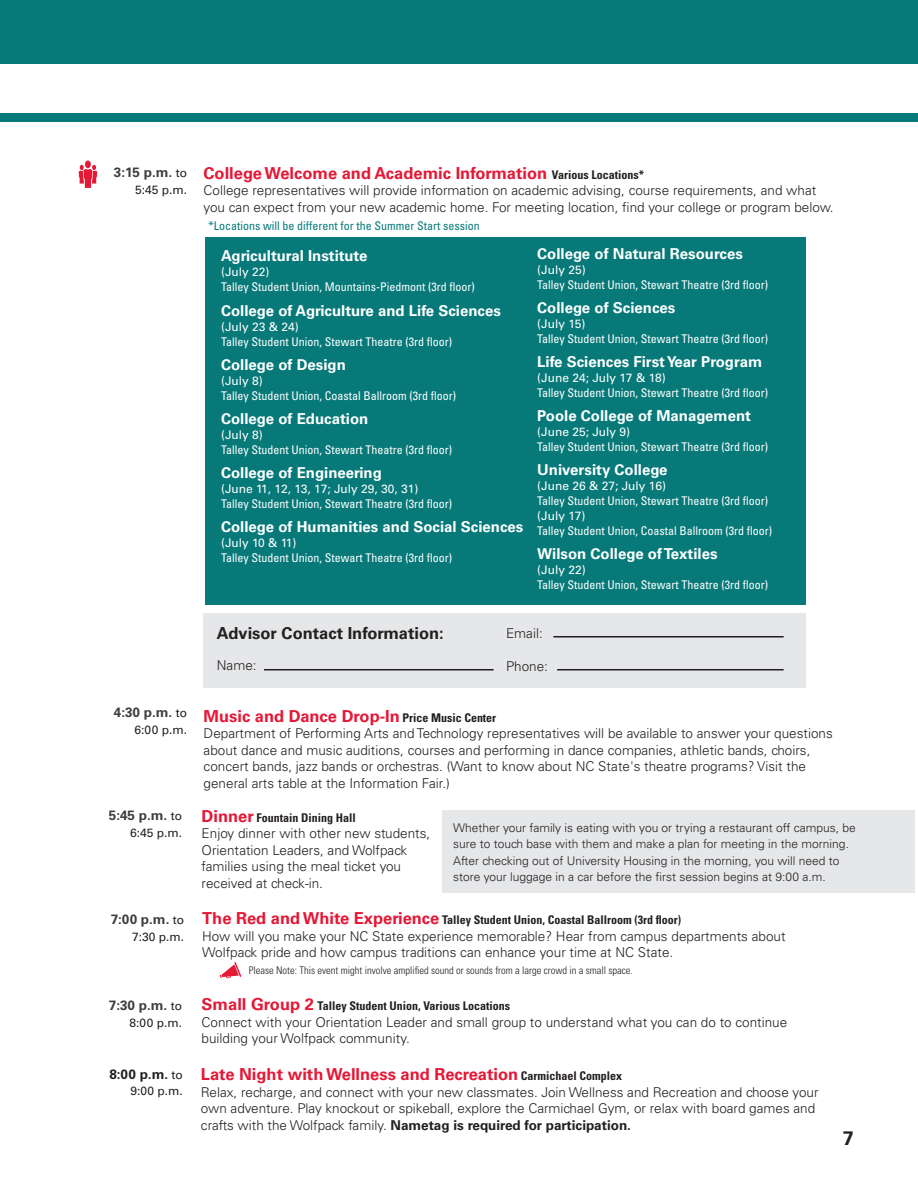
<style>
.page{position:relative;width:918px;height:1188px;background:#fff}
.page>*{position:absolute;margin:0;border:0;box-sizing:border-box;transform-origin:0 0}
.t1{font:700 19.5px "Univers LT Std";color:#231f20}
.body_text{font:700 16.5px "Univers LT Std";color:#e51836}
.body_text-2{font:700 16.5px "Univers LT Std";color:#231f20}
.body_text-3{font:700 15px "Univers LT Std";color:#fff}
.body_text-4{font:300 13.5px/16.5px "Univers LT Std";color:#231f20}
.t2{font:700 13.5px "Univers LT Std";color:#3e3e3f}
.t3{font:700 13.5px "Univers LT Std";color:#231f20}
.body_text-5{font:condensed 12px "Univers LT Std";color:#fff}
.body_text-6{font:300 12px/16.5px "Univers LT Std";color:#231f20}
.body_text-7{font:12px "Univers LT Std";color:#fff}
.body_text-8{font:700 condensed 12px "Univers LT Std";color:#231f20}
.body_text-9{font:condensed 12px "Univers LT Std";color:#077979}
.t4{font:12px "Univers LT Std";letter-spacing:.02em;color:#231f20}
.body_text-10{font:300 condensed 10.5px "Univers LT Std";color:#231f20}
.s1{font-weight:400;font-size:12px;color:#231f20}
.s2{font-stretch:condensed;font-size:12px;color:#231f20}
.s3{font-stretch:normal;font-size:16.5px;color:#e51836}
.s4{font-weight:400;font-size:12px}
.s5{font-weight:700}
</style>
<div class="page">
<div style="left:0;top:0;width:918px;height:63px;background:#077979"></div>
<div style="left:0;top:113px;width:918px;height:9px;background:#077979"></div>
<div style="left:203px;top:614px;width:603px;height:74px;background:#e6e7e9"></div>
<hr style="left:264px;top:669px;width:230px;height:1px;background:#231f20">
<hr style="left:553px;top:636px;width:231px;height:2px;background:#231f20">
<hr style="left:557px;top:669px;width:227px;height:1px;background:#231f20">
<svg style="left:79px;top:165px;width:18px;height:23px"></svg>
<div style="left:85px;top:161px;width:6px;height:7px;background:#e51836;border-radius:50%"></div>
<div style="left:442px;top:811px;width:473px;height:82px;background:#e6e7e9"></div>
<svg style="left:220px;top:962px;width:21px;height:16px"></svg>
<div style="left:205px;top:237px;width:601px;height:368px;background:#077979"></div>
<p class="t2" style="left:114px;top:164px;width:75px">3:15 p.m. <span class="s1">to</span></p>
<p class="t4" style="left:135px;top:182px;width:54px">5:45 p.m.</p>
<p class="body_text" style="left:204px;top:163px;width:442px">College Welcome and Academic Information <span class="s2">Various Locations*</span></p>
<p class="body_text-4" style="left:204px;top:182px;width:632px">College representatives will provide information on academic advising, course requirements, and what you can expect from your new academic home. For meeting location, find your college or program below.</p>
<p class="body_text-9" style="left:209px;top:218px;width:273px">*Locations will be different for the Summer Start session</p>
<p class="body_text-3" style="left:221px;top:247px;width:148px">Agricultural Institute</p>
<p class="body_text-7" style="left:221px;top:265px;width:50px">(July 22)</p>
<p class="body_text-5" style="left:221px;top:279px;width:255px">Talley Student Union, Mountains-Piedmont (3rd floor)</p>
<p class="body_text-3" style="left:221px;top:302px;width:281px">College of Agriculture and Life Sciences</p>
<p class="body_text-7" style="left:221px;top:320px;width:79px">(July 23 &amp; 24)</p>
<p class="body_text-5" style="left:221px;top:335px;width:233px">Talley Student Union, Stewart Theatre (3rd floor)</p>
<p class="body_text-3" style="left:221px;top:356px;width:126px">College of Design</p>
<p class="body_text-7" style="left:221px;top:374px;width:43px">(July 8)</p>
<p class="body_text-5" style="left:221px;top:389px;width:236px">Talley Student Union, Coastal Ballroom (3rd floor)</p>
<p class="body_text-3" style="left:221px;top:410px;width:149px">College of Education</p>
<p class="body_text-7" style="left:221px;top:428px;width:43px">(July 8)</p>
<p class="body_text-5" style="left:221px;top:443px;width:233px">Talley Student Union, Stewart Theatre (3rd floor)</p>
<p class="body_text-3" style="left:221px;top:464px;width:162px">College of Engineering</p>
<p class="body_text-7" style="left:221px;top:482px;width:199px">(June 11, 12, 13, 17; July 29, 30, 31)</p>
<p class="body_text-5" style="left:221px;top:497px;width:233px">Talley Student Union, Stewart Theatre (3rd floor)</p>
<p class="body_text-3" style="left:221px;top:518px;width:304px">College of Humanities and Social Sciences</p>
<p class="body_text-7" style="left:221px;top:536px;width:77px">(July 10 &amp; 11)</p>
<p class="body_text-5" style="left:221px;top:551px;width:233px">Talley Student Union, Stewart Theatre (3rd floor)</p>
<p class="body_text-3" style="left:537px;top:245px;width:207px">College of Natural Resources</p>
<p class="body_text-7" style="left:537px;top:263px;width:50px">(July 25)</p>
<p class="body_text-5" style="left:537px;top:278px;width:233px">Talley Student Union, Stewart Theatre (3rd floor)</p>
<p class="body_text-3" style="left:537px;top:299px;width:140px">College of Sciences</p>
<p class="body_text-7" style="left:537px;top:317px;width:50px">(July 15)</p>
<p class="body_text-5" style="left:537px;top:332px;width:233px">Talley Student Union, Stewart Theatre (3rd floor)</p>
<p class="body_text-3" style="left:537px;top:353px;width:226px">Life Sciences First Year Program</p>
<p class="body_text-7" style="left:537px;top:371px;width:130px">(June 24; July 17 &amp; 18)</p>
<p class="body_text-5" style="left:537px;top:386px;width:233px">Talley Student Union, Stewart Theatre (3rd floor)</p>
<p class="body_text-3" style="left:537px;top:407px;width:215px">Poole College of Management</p>
<p class="body_text-7" style="left:537px;top:425px;width:94px">(June 25; July 9)</p>
<p class="body_text-5" style="left:537px;top:440px;width:233px">Talley Student Union, Stewart Theatre (3rd floor)</p>
<p class="body_text-3" style="left:537px;top:461px;width:132px">University College</p>
<p class="body_text-7" style="left:537px;top:479px;width:130px">(June 26 &amp; 27; July 16)</p>
<p class="body_text-5" style="left:537px;top:494px;width:233px">Talley Student Union, Stewart Theatre (3rd floor)</p>
<p class="body_text-7" style="left:537px;top:509px;width:50px">(July 17)</p>
<p class="body_text-5" style="left:537px;top:524px;width:236px">Talley Student Union, Coastal Ballroom (3rd floor)</p>
<p class="body_text-3" style="left:537px;top:545px;width:182px">Wilson College of Textiles</p>
<p class="body_text-7" style="left:537px;top:563px;width:50px">(July 22)</p>
<p class="body_text-5" style="left:537px;top:578px;width:233px">Talley Student Union, Stewart Theatre (3rd floor)</p>
<p class="body_text-2" style="left:217px;top:623px;width:228px">Advisor Contact Information:</p>
<p class="body_text-4" style="left:506px;top:625px;width:38px">Email:</p>
<p class="body_text-4" style="left:506px;top:658px;width:44px">Phone:</p>
<p class="body_text-4" style="left:217px;top:657px;width:41px">Name:</p>
<p class="t2" style="left:114px;top:704px;width:75px">4:30 p.m. <span class="s1">to</span></p>
<p class="t4" style="left:135px;top:722px;width:54px">6:00 p.m.</p>
<p class="body_text" style="left:204px;top:706px;width:294px">Music and Dance Drop-In <span class="s2">Price Music Center</span></p>
<p class="body_text-4" style="left:204px;top:725px;width:631px">Department of Performing Arts and Technology representatives will be available to answer your questions about dance and music auditions, courses and performing in dance companies, athletic bands, choirs, concert bands, jazz bands or orchestras. (Want to know about NC State's theatre programs? Visit the general arts table at the Information Fair.)</p>
<p class="t2" style="left:109px;top:808px;width:75px">5:45 p.m. <span class="s1">to</span></p>
<p class="t4" style="left:130px;top:826px;width:54px">6:45 p.m.</p>
<p class="body_text-8" style="left:202px;top:810px;width:156px"><span class="s3">Dinner</span> Fountain Dining Hall</p>
<p class="body_text-4" style="left:202px;top:825px;width:230px">Enjoy dinner with other new students,<br>Orientation Leaders, and Wolfpack families using the meal ticket you received at check-in.</p>
<p class="body_text-6" style="left:453px;top:819px;width:404px">Whether your family is eating with you or trying a restaurant off campus, be sure to touch base with them and make a plan for meeting in the morning.<br>After checking out of University Housing in the morning, you will need to store your luggage in a car before the first session begins at 9:00 a.m.</p>
<p class="t2" style="left:111px;top:911px;width:75px">7:00 p.m. <span class="s1">to</span></p>
<p class="t4" style="left:132px;top:929px;width:54px">7:30 p.m.</p>
<p class="body_text-8" style="left:202px;top:912px;width:480px"><span class="s3">The Red and White Experience</span> Talley Student Union, Coastal Ballroom (3rd floor)</p>
<p class="body_text-4" style="left:202px;top:927px;width:585px">How will you make your NC State experience memorable? Hear from campus departments about<br>Wolfpack pride and how campus traditions can enhance your time at NC State.</p>
<p class="body_text-10" style="left:249px;top:964px;width:386px">Please Note: This event might involve amplified sound or sounds from a large crowd in a small space.</p>
<p class="t2" style="left:109px;top:998px;width:75px">7:30 p.m. <span class="s1">to</span></p>
<p class="t4" style="left:130px;top:1015px;width:54px">8:00 p.m.</p>
<p class="body_text-8" style="left:202px;top:999px;width:310px"><span class="s3">Small Group 2</span> Talley Student Union, Various Locations</p>
<p class="body_text-4" style="left:202px;top:1014px;width:587px">Connect with your Orientation Leader and small group to understand what you can do to continue building your Wolfpack community.</p>
<p class="t3" style="left:109px;top:1066px;width:75px">8:00 p.m. <span class="s4">to</span></p>
<p class="t4" style="left:130px;top:1084px;width:54px">9:00 p.m.</p>
<p class="body_text" style="left:201px;top:1065px;width:423px">Late Night with Wellness and Recreation <span class="s2">Carmichael Complex</span></p>
<p class="body_text-4" style="left:201px;top:1084px;width:619px">Relax, recharge, and connect with your new classmates. Join Wellness and Recreation and choose your own adventure. Play knockout or spikeball, explore the Carmichael Gym, or relax with board games and crafts with the Wolfpack family. <span class="s5">Nametag is required for participation.</span></p>
<h1 class="t1" style="left:843px;top:1127px;width:12px">7</h1>
</div>
